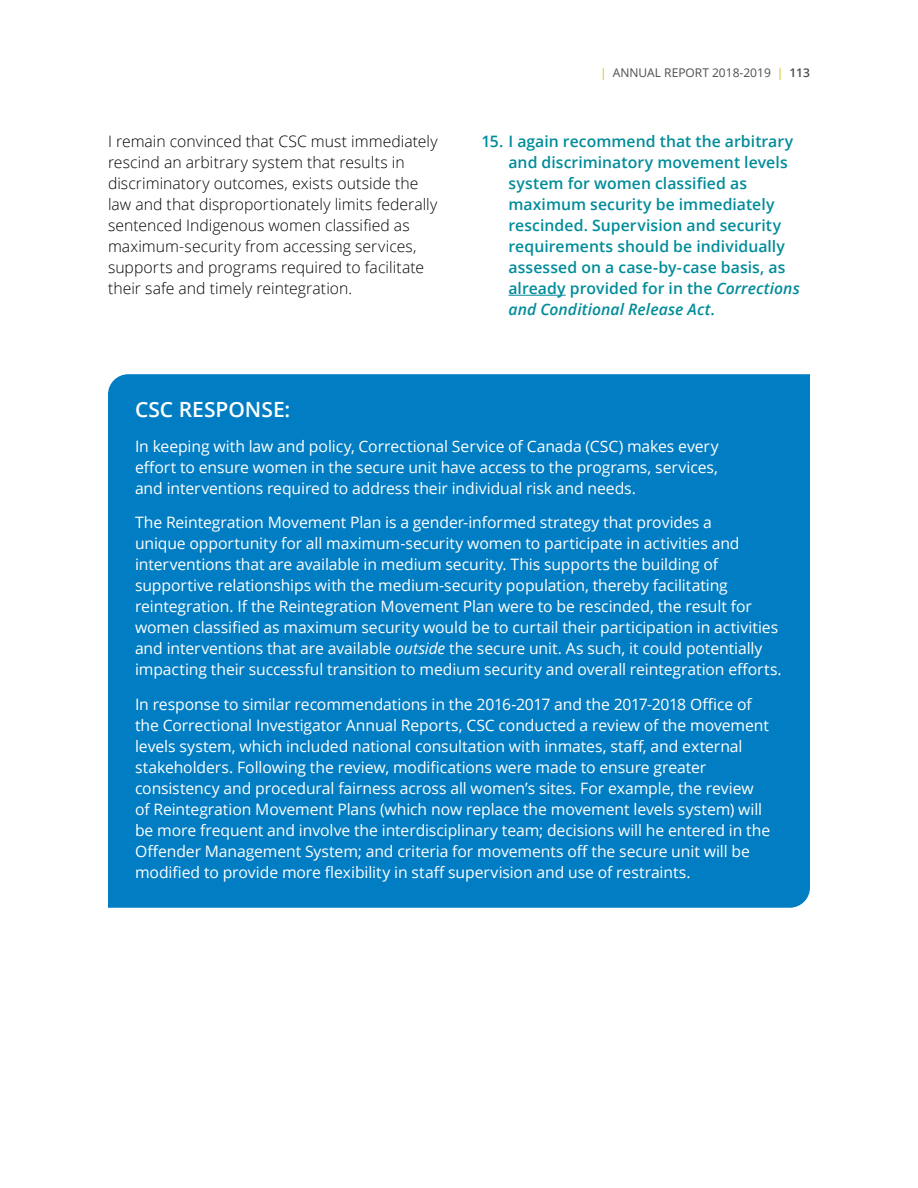
<style>
.page{position:relative;width:918px;height:1188px;background:#fff}
.page>*{position:absolute;margin:0;border:0;box-sizing:border-box;transform-origin:0 0}
.t1{font:600 21px "Open Sans";color:#fff}
.t2{font:15.75px/21px "Open Sans";letter-spacing:-.005em;color:#fff}
.t3{font:300 15.75px/21px "Open Sans";letter-spacing:.005em;color:#000}
.t4{font:600 15.75px/21px "Open Sans";letter-spacing:.005em;color:#008c99}
.t5{font:12px "Open Sans";color:#4d4d4f}
.s1{color:#d7c300}
.s2{font-weight:600}
.s3{font-style:italic}
</style>
<div class="page">
<hr style="left:508px;top:295px;width:58px;height:1px;background:#008c99">
<div style="left:108px;top:374px;width:702px;height:534px;background:#007dc3"></div>
<p class="t5" style="left:600px;top:64px;width:211px"><span class="s1">|</span> ANNUAL REPORT 2018-2019 <span class="s1">|</span> <span class="s2">113</span></p>
<p class="t3" style="left:108px;top:130px;width:331px">I remain convinced that CSC must immediately rescind an arbitrary system that results in discriminatory outcomes, exists outside the law and that disproportionately limits federally sentenced Indigenous women classified as maximum-security from accessing services, supports and programs required to facilitate their safe and timely reintegration.</p>
<p class="t4" style="left:508px;top:131px;width:293px;text-indent:-27px">15. I again recommend that the arbitrary and discriminatory movement levels system for women classified as maximum security be immediately rescinded. Supervision and security requirements should be individually assessed on a case-by-case basis, as already provided for in the <span class="s3">Corrections and Conditional Release Act</span>.</p>
<h1 class="t1" style="left:135px;top:395px;width:157px">CSC RESPONSE:</h1>
<p class="t2" style="left:135px;top:435px;width:585px;text-align:justify">In keeping with law and policy, Correctional Service of Canada (CSC) makes every effort to ensure women in the secure unit have access to the programs, services, and interventions required to address their individual risk and needs.</p>
<p class="t2" style="left:135px;top:512px;width:648px">The Reintegration Movement Plan is a gender-informed strategy that provides a<br>unique opportunity for all maximum-security women to participate in activities and interventions that are available in medium security. This supports the building of supportive relationships with the medium-security population, thereby facilitating reintegration. If the Reintegration Movement Plan were to be rescinded, the result for women classified as maximum security would be to curtail their participation in activities and interventions that are available <span class="s3">outside</span> the secure unit. As such, it could potentially impacting their successful transition to medium security and overall reintegration efforts.</p>
<p class="t2" style="left:135px;top:693px;width:637px">In response to similar recommendations in the 2016-2017 and the 2017-2018 Office of the Correctional Investigator Annual Reports, CSC conducted a review of the movement levels system, which included national consultation with inmates, staff, and external stakeholders. Following the review, modifications were made to ensure greater consistency and procedural fairness across all women’s sites. For example, the review of Reintegration Movement Plans (which now replace the movement levels system) will be more frequent and involve the interdisciplinary team; decisions will he entered in the Offender Management System; and criteria for movements off the secure unit will be modified to provide more flexibility in staff supervision and use of restraints.</p>
</div>
